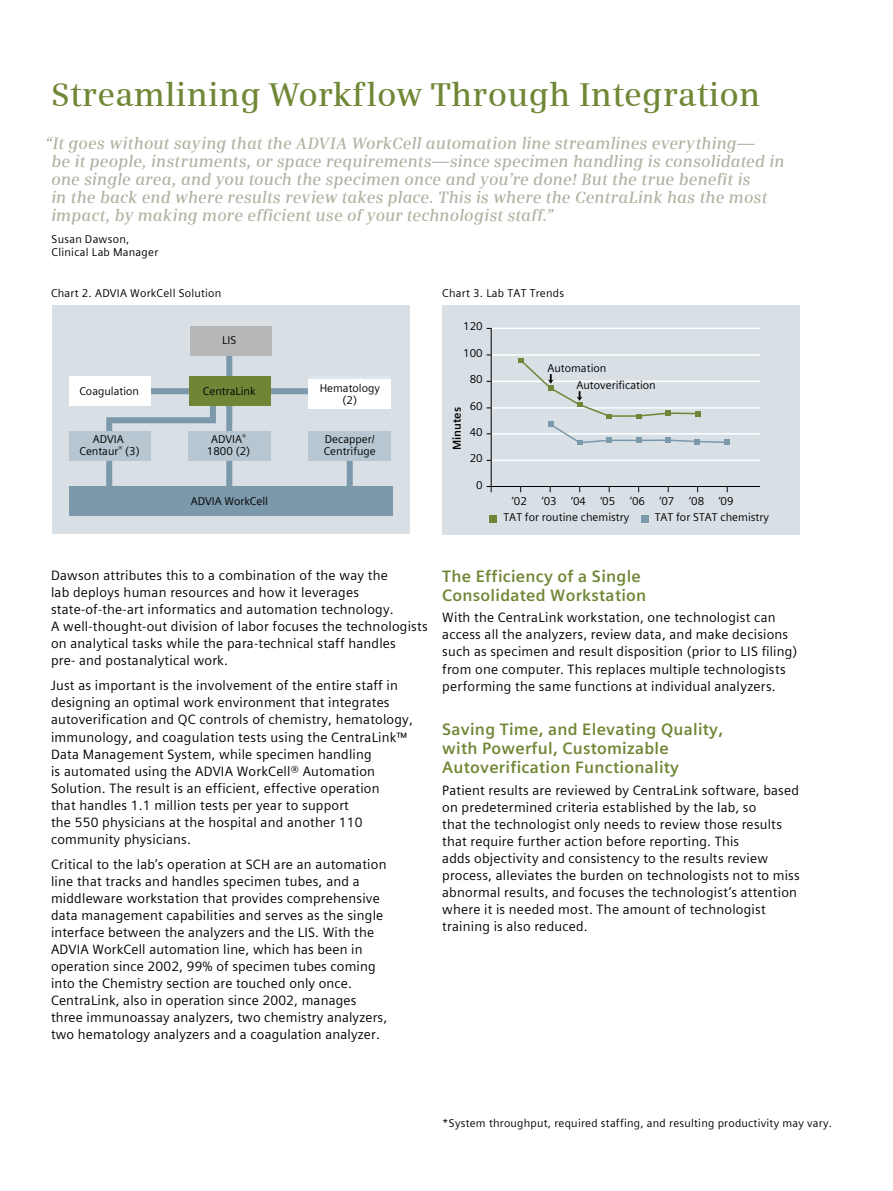
<style>
.page{position:relative;width:893px;height:1191px;background:#fff}
.page>*{position:absolute;margin:0;border:0;box-sizing:border-box;transform-origin:0 0}
.t1{font:600 33px "Siemens Serif";letter-spacing:.005em;color:#708736}
.t2{font:italic 600 16.5px/18px "Siemens Serif OSF";letter-spacing:.005em;color:#b1b0a1}
.t3{font:700 16.5px/19.2px "Siemens Sans Global";letter-spacing:.015em;color:#708736}
.t4{font:13.5px/17px "Siemens Sans Global";letter-spacing:.015em;color:#000}
.t5{font:11.25px/12px "Siemens Sans Global";color:#000;text-align:center}
.t6{font:11.25px/13.5px "Siemens Sans Global";letter-spacing:.02em;color:#000}
.t7{font:700 11.25px "Siemens Sans Global";color:#000}
</style>
<div class="page">
<div style="left:52px;top:305px;width:357px;height:229px;background:#d8e0e6"></div>
<div style="left:150px;top:388px;width:159px;height:6px;background:#7c98ab"></div>
<svg style="left:103px;top:399px;width:116px;height:87px"></svg>
<div style="left:226px;top:355px;width:6px;height:132px;background:#7c98ab"></div>
<div style="left:347px;top:461px;width:6px;height:25px;background:#7c98ab"></div>
<div style="left:190px;top:326px;width:82px;height:29px;background:#b6b7b8"></div>
<div style="left:189px;top:375px;width:81px;height:30px;background:#708636"></div>
<div style="left:69px;top:375px;width:81px;height:30px;background:#fff"></div>
<div style="left:309px;top:375px;width:82px;height:30px;background:#dce4ec"></div>
<div style="left:69px;top:431px;width:81px;height:30px;background:#b7c6d1"></div>
<div style="left:69px;top:486px;width:324px;height:30px;background:#7c98ab"></div>
<div style="left:189px;top:431px;width:82px;height:30px;background:#b7c6d1"></div>
<div style="left:309px;top:378px;width:82px;height:30px;background:#fff"></div>
<div style="left:309px;top:431px;width:82px;height:30px;background:#b7c6d1"></div>
<div style="left:442px;top:305px;width:357px;height:230px;background:#d8e0e6"></div>
<svg style="left:490px;top:327px;width:270px;height:160px"></svg>
<svg style="left:487px;top:486px;width:5px;height:6px"></svg>
<div style="left:490px;top:515px;width:7px;height:7px;background:#708636"></div>
<div style="left:641px;top:515px;width:7px;height:7px;background:#7c98ab"></div>
<svg style="left:518px;top:358px;width:212px;height:87px"></svg>
<h1 class="t1" style="left:51px;top:75px;width:711px">Streamlining Workflow Through Integration</h1>
<p class="t2" style="left:51px;top:134px;width:735px;text-indent:-6px">“It goes without saying that the ADVIA WorkCell automation line streamlines everything—<br>be it people, instruments, or space requirements—since specimen handling is consolidated in one single area, and you touch the specimen once and you’re done! But the true benefit is<br>in the back end where results review takes place. This is where the CentraLink has the most impact, by making more efficient use of your technologist staff.”</p>
<p class="t6" style="left:52px;top:232px;width:108px">Susan Dawson,<br>Clinical Lab Manager</p>
<p class="t6" style="left:51px;top:287px;width:172px">Chart 2. ADVIA WorkCell Solution</p>
<p class="t6" style="left:442px;top:287px;width:123px">Chart 3. Lab TAT Trends</p>
<p class="t5" style="left:79px;top:385px;width:61px">Coagulation</p>
<p class="t5" style="left:79px;top:433px;width:62px">ADVIA<br>Centaur<sup>®</sup> (3)</p>
<p class="t5" style="left:222px;top:334px;width:16px">LIS</p>
<p class="t5" style="left:203px;top:385px;width:54px">CentraLink</p>
<p class="t5" style="left:320px;top:382px;width:62px">Hematology (2)</p>
<p class="t5" style="left:207px;top:433px;width:45px">ADVIA<sup>®<br></sup>1800 (2)</p>
<p class="t5" style="left:324px;top:433px;width:54px;text-align:left">Decapper/<br>Centrifuge</p>
<p class="t5" style="left:191px;top:495px;width:79px">ADVIA WorkCell</p>
<p class="t5" style="left:463px;top:320px;width:21px">120</p>
<p class="t5" style="left:463px;top:347px;width:21px">100</p>
<p class="t5" style="left:470px;top:373px;width:15px">80</p>
<p class="t5" style="left:470px;top:400px;width:15px">60</p>
<p class="t5" style="left:470px;top:426px;width:15px">40</p>
<p class="t7" style="left:448px;top:450px;width:44px;rotate:-90deg">Minutes</p>
<p class="t5" style="left:470px;top:452px;width:15px">20</p>
<p class="t5" style="left:476px;top:479px;width:8px">0</p>
<p class="t5" style="left:576px;top:359px;width:81px;line-height:17.5px;text-align:left;text-indent:-29px">Automation<br>Autoverification</p>
<p class="t5" style="left:512px;top:495px;width:16px">‘02</p>
<p class="t5" style="left:542px;top:495px;width:16px">‘03</p>
<p class="t5" style="left:571px;top:495px;width:16px">‘04</p>
<p class="t5" style="left:600px;top:495px;width:16px">‘05</p>
<p class="t5" style="left:630px;top:495px;width:16px">‘06</p>
<p class="t5" style="left:659px;top:495px;width:16px">‘07</p>
<p class="t5" style="left:689px;top:495px;width:16px">‘08</p>
<p class="t5" style="left:719px;top:495px;width:16px">‘09</p>
<p class="t5" style="left:503px;top:511px;width:127px">TAT for routine chemistry</p>
<p class="t5" style="left:655px;top:511px;width:116px">TAT for STAT chemistry</p>
<p class="t4" style="left:51px;top:567px;width:378px">Dawson attributes this to a combination of the way the<br>lab deploys human resources and how it leverages state-of-the-art informatics and automation technology.<br>A well-thought-out division of labor focuses the technologists on analytical tasks while the para-technical staff handles<br>pre- and postanalytical work.</p>
<p class="t4" style="left:51px;top:677px;width:363px">Just as important is the involvement of the entire staff in designing an optimal work environment that integrates autoverification and QC controls of chemistry, hematology, immunology, and coagulation tests using the CentraLink™ Data Management System, while specimen handling<br>is automated using the ADVIA WorkCell® Automation Solution. The result is an efficient, effective operation<br>that handles 1.1 million tests per year to support<br>the 550 physicians at the hospital and another 110 community physicians.</p>
<p class="t4" style="left:51px;top:856px;width:338px">Critical to the lab’s operation at SCH are an automation line that tracks and handles specimen tubes, and a middleware workstation that provides comprehensive data management capabilities and serves as the single interface between the analyzers and the LIS. With the ADVIA WorkCell automation line, which has been in operation since 2002, 99% of specimen tubes coming into the Chemistry section are touched only once.<br>CentraLink, also in operation since 2002, manages three immunoassay analyzers, two chemistry analyzers, two hematology analyzers and a coagulation analyzer.</p>
<p class="t3" style="left:442px;top:567px;width:206px">The Efficiency of a Single<br>Consolidated Workstation</p>
<p class="t4" style="left:442px;top:609px;width:357px">With the CentraLink workstation, one technologist can access all the analyzers, review data, and make decisions such as specimen and result disposition (prior to LIS filing) from one computer. This replaces multiple technologists performing the same functions at individual analyzers.</p>
<p class="t3" style="left:442px;top:720px;width:282px">Saving Time, and Elevating Quality, with Powerful, Customizable<br>Autoverification Functionality</p>
<p class="t4" style="left:442px;top:781px;width:359px">Patient results are reviewed by CentraLink software, based on predetermined criteria established by the lab, so<br>that the technologist only needs to review those results that require further action before reporting. This<br>adds objectivity and consistency to the results review process, alleviates the burden on technologists not to miss abnormal results, and focuses the technologist’s attention where it is needed most. The amount of technologist training is also reduced.</p>
<p class="t6" style="left:442px;top:1116px;width:391px">*System throughput, required staffing, and resulting productivity may vary.</p>
</div>
